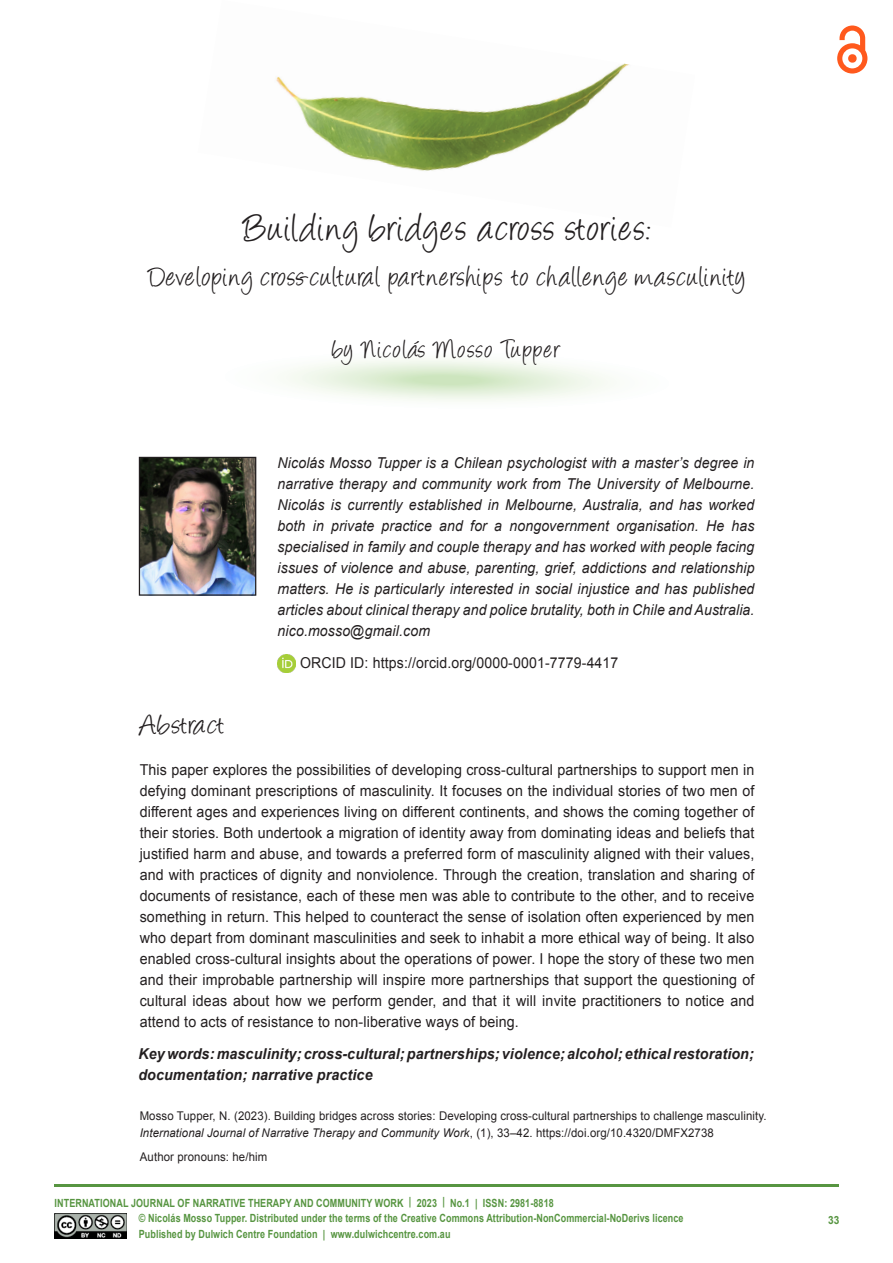
<style>
.page{position:relative;width:893px;height:1263px;background:#fff}
.page>*{position:absolute;margin:0;border:0;box-sizing:border-box;transform-origin:0 0}
.t1{font:45px "Angelina";letter-spacing:.045em;color:#231f20;scale:.9 1}
.t2{font:33px "Angelina";letter-spacing:.05em;color:#231f20;scale:.9 1}
.t3{font:33px "Angelina";letter-spacing:.05em;color:#231f20;scale:.95 1}
.t4{font:30px "Angelina";letter-spacing:.055em;color:#231f20;scale:.9 1}
.t5{font:15px/21px "Arial";letter-spacing:.01em;color:#231f20;text-align:justify;scale:.95 1}
.t6{font:italic 15px/21px "Arial";letter-spacing:.01em;color:#231f20;text-align:justify;scale:.94 1}
.t7{font:italic 700 15px/21px "Arial";letter-spacing:.01em;color:#231f20;scale:.95 1}
.t8{font:15px "Arial";letter-spacing:.01em;color:#231f20;scale:.94 1}
.Dialogue{font:12px/16.5px "Arial";letter-spacing:.01em;color:#231f20;scale:.95 1}
.t9{font:700 11.25px/15px "Arial";letter-spacing:.01em;color:#579541;scale:.8 1}
.t10{font:700 11.25px "Arial";letter-spacing:.01em;color:#579541;scale:.9 1}
.s1{font-style:italic}
</style>
<div class="page">
<hr style="left:54px;top:1184px;width:785px;height:2px;background:#579541">
<img style="left:55px;top:1214px;width:72px;height:25px">
<img style="left:276px;top:63px;width:354px;height:108px">
<svg style="left:286px;top:359px;width:322px;height:42px"></svg>
<img style="left:278px;top:654px;width:18px;height:18px">
<img style="left:141px;top:459px;width:113px;height:135px">
<div style="left:139px;top:457px;width:117px;height:139px;border:1px solid #231f20"></div>
<svg style="left:837px;top:26px;width:30px;height:48px"></svg>
<p class="t1" style="left:244px;top:208px;width:452px">Building bridges across stories:</p>
<p class="t2" style="left:149px;top:263px;width:665px">Developing cross-cultural partnerships to challenge masculinity</p>
<p class="t4" style="left:332px;top:337px;width:256px">by Nicolás Mosso Tupper</p>
<p class="t6" style="left:278px;top:452px;width:509px">Nicolás Mosso Tupper is a Chilean psychologist with a master’s degree in narrative therapy and community work from The University of Melbourne.<br>Nicolás is currently established in Melbourne, Australia, and has worked both in private practice and for a nongovernment organisation. He has specialised in family and couple therapy and has worked with people facing issues of violence and abuse, parenting, grief, addictions and relationship matters. He is particularly interested in social injustice and has published articles about clinical therapy and police brutality, both in Chile and Australia. nico.mosso@gmail.com</p>
<p class="t8" style="left:300px;top:653px;width:340px">ORCID ID: https://orcid.org/0000-0001-7779-4417</p>
<p class="t3" style="left:140px;top:711px;width:90px">Abstract</p>
<p class="t5" style="left:140px;top:759px;width:649px">This paper explores the possibilities of developing cross-cultural partnerships to support men in defying dominant prescriptions of masculinity. It focuses on the individual stories of two men of different ages and experiences living on different continents, and shows the coming together of their stories. Both undertook a migration of identity away from dominating ideas and beliefs that justified harm and abuse, and towards a preferred form of masculinity aligned with their values, and with practices of dignity and nonviolence. Through the creation, translation and sharing of documents of resistance, each of these men was able to contribute to the other, and to receive something in return. This helped to counteract the sense of isolation often experienced by men who depart from dominant masculinities and seek to inhabit a more ethical way of being. It also enabled cross-cultural insights about the operations of power. I hope the story of these two men and their improbable partnership will inspire more partnerships that support the questioning of cultural ideas about how we perform gender, and that it will invite practitioners to notice and attend to acts of resistance to non-liberative ways of being.</p>
<p class="t7" style="left:138px;top:1043px;width:649px">Key words: masculinity; cross-cultural; partnerships; violence; alcohol; ethical restoration; documentation; narrative practice</p>
<p class="Dialogue" style="left:140px;top:1108px;width:661px">Mosso Tupper, N. (2023). Building bridges across stories: Developing cross-cultural partnerships to challenge masculinity.<br><span class="s1">International Journal of Narrative Therapy and Community Work</span>, (1), 33–42. https://doi.org/10.4320/DMFX2738</p>
<p class="Dialogue" style="left:140px;top:1148px;width:136px">Author pronouns: he/him</p>
<p class="t9" style="left:139px;top:1196px;width:682px;text-indent:-84px">INTERNATIONAL JOURNAL OF NARRATIVE THERAPY AND COMMUNITY WORK | 2023 | No.1 | ISSN: 2981-8818<br>© Nicolás Mosso Tupper. Distributed under the terms of the Creative Commons Attribution-NonCommercial-NoDerivs licence</p>
<p class="t9" style="left:139px;top:1227px;width:391px">Published by Dulwich Centre Foundation | www.dulwichcentre.com.au</p>
<p class="t10" style="left:828px;top:1212px;width:14px">33</p>
</div>
